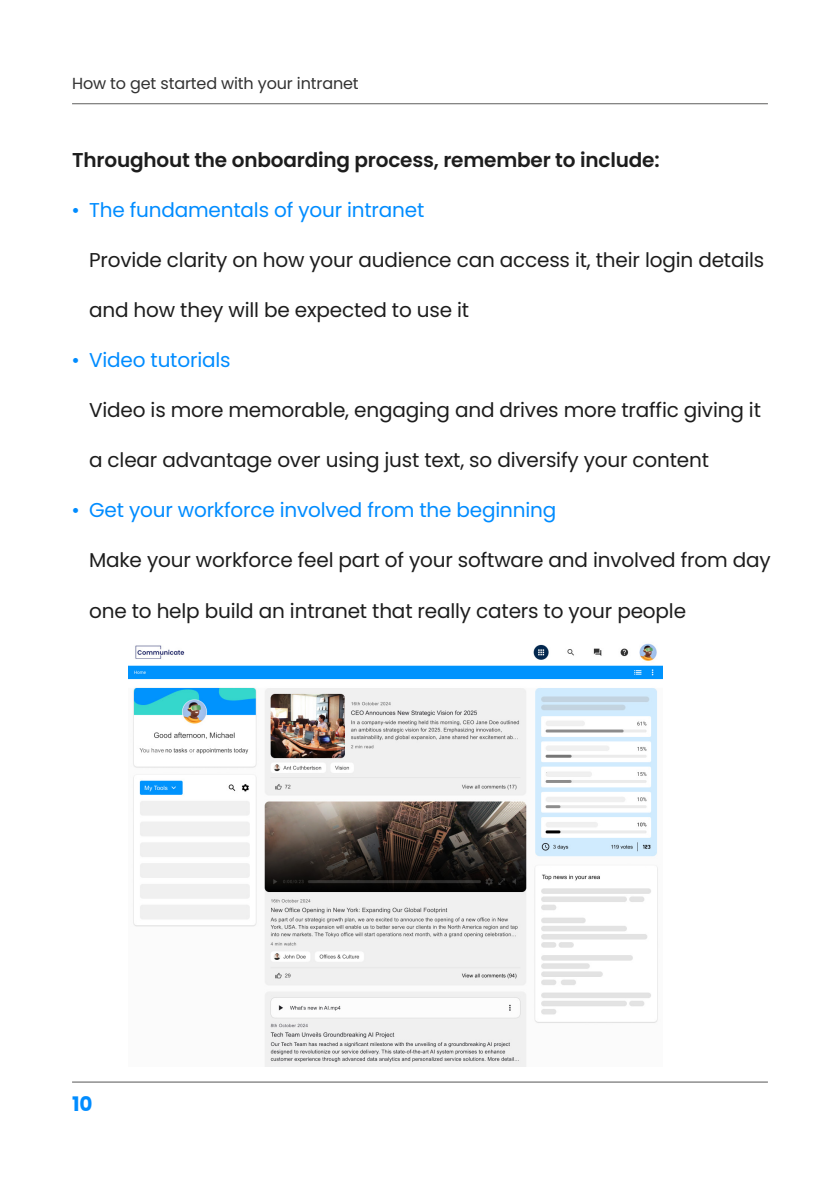
<style>
.page{position:relative;width:840px;height:1191px;background:#fff}
.page>*{position:absolute;margin:0;border:0;box-sizing:border-box;transform-origin:0 0}
.t1{font:20px "Poppins";letter-spacing:-.01em;color:#1d1d1d}
.t2{font:20px "Poppins";letter-spacing:-.01em;color:#008cff}
.t3{font:600 20px "Poppins";letter-spacing:-.01em;color:#1d1d1d}
.t4{font:700 20px "Poppins";color:#008cff}
.t5{font:16px "Poppins";letter-spacing:-.01em;color:#323232}
.s1{font-family:"Times New Roman"}
</style>
<div class="page">
<hr style="left:72px;top:1081px;width:695px;height:1px;background:#565655">
<hr style="left:72px;top:103px;width:695px;height:1px;background:#5f5f5e">
<img style="left:129px;top:643px;width:533px;height:423px">
<p class="t5" style="left:72px;top:74px;width:288px">How to get started with your intranet</p>
<p class="t3" style="left:72px;top:149px;width:588px">Throughout the onboarding process, remember to include:</p>
<p class="t2" style="left:72px;top:199px;width:353px"><span class="s1">•</span> The fundamentals of your intranet</p>
<p class="t1" style="left:89px;top:249px;width:676px">Provide clarity on how your audience can access it, their login details</p>
<p class="t1" style="left:89px;top:299px;width:381px">and how they will be expected to use it</p>
<p class="t2" style="left:72px;top:349px;width:160px"><span class="s1">•</span> Video tutorials</p>
<p class="t1" style="left:89px;top:399px;width:673px">Video is more memorable, engaging and drives more traffic giving it</p>
<p class="t1" style="left:89px;top:449px;width:621px">a clear advantage over using just text, so diversify your content</p>
<p class="t2" style="left:72px;top:499px;width:485px"><span class="s1">•</span> Get your workforce involved from the beginning</p>
<p class="t1" style="left:89px;top:549px;width:682px">Make your workforce feel part of your software and involved from day</p>
<p class="t1" style="left:89px;top:599px;width:598px">one to help build an intranet that really caters to your people</p>
<p class="t4" style="left:72px;top:1092px;width:22px">10</p>
</div>
